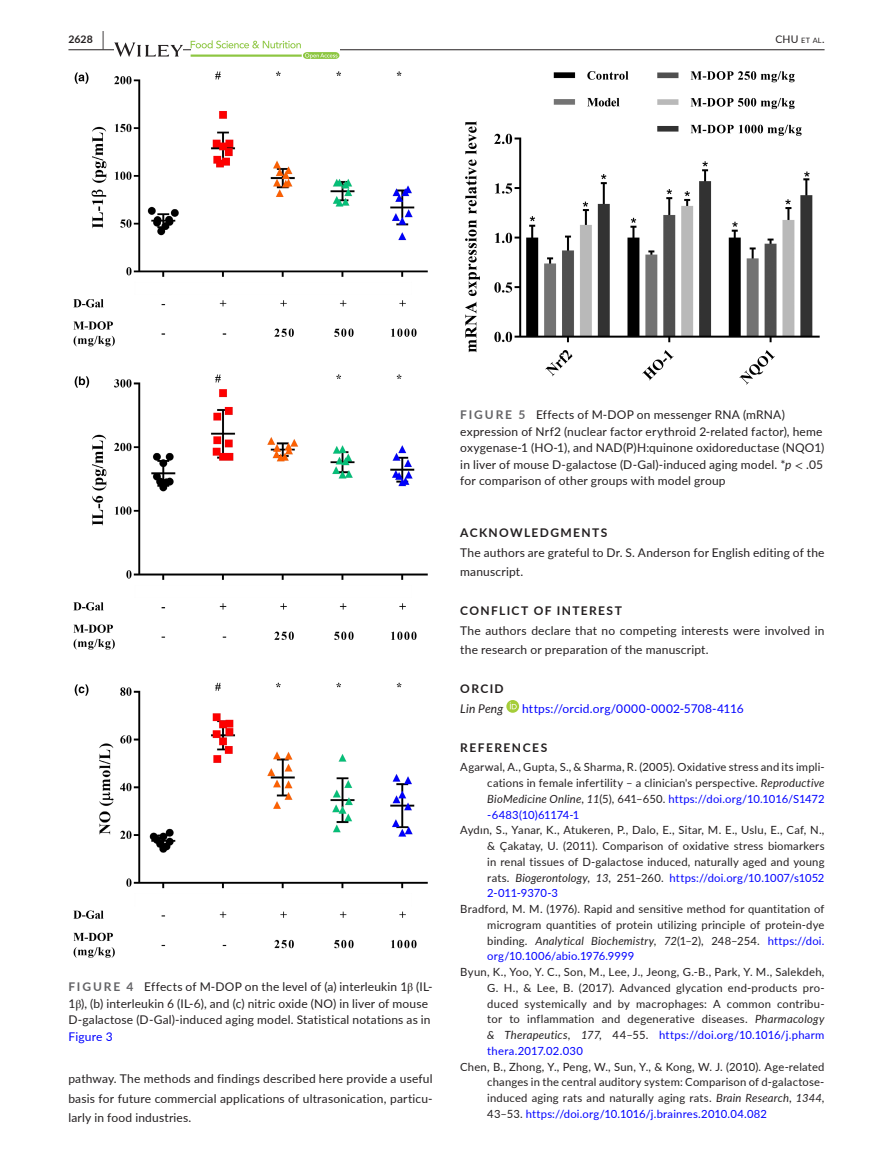
<style>
.page{position:relative;width:893px;height:1174px;background:#fff}
.page>*{position:absolute;margin:0;border:0;box-sizing:border-box;transform-origin:0 0}
.t1{font:12px/16.5px "Lato";letter-spacing:.015em;color:#231f20}
.t2{font:700 12px "Lato";letter-spacing:.115em;color:#231f20}
.t3{font:12px "Lato";letter-spacing:.015em;color:#00f}
.t4{font:italic 12px "Lato";letter-spacing:.015em;color:#231f20}
.t5{font:11.25px/15.8px "Lato";letter-spacing:.015em;color:#231f20;text-align:justify}
.t6{font:10.5px "Lato";color:#231f20}
.t7{font:700 10.5px "Lato";color:#231f20}
.s1{font-size:19.5px}
.s2{font-size:7.35px}
.s3{font-weight:700;color:#636366}
.s4{font-family:"STIX"}
.s5{font-style:italic}
.s6{color:#00f}
</style>
<div class="page">
<hr style="left:68px;top:49px;width:756px;height:1px;background:#231f20">
<svg style="left:114px;top:42px;width:69px;height:15px"></svg>
<svg style="left:191px;top:40px;width:148px;height:19px"></svg>
<svg style="left:506px;top:700px;width:13px;height:12px"></svg>
<svg style="left:510px;top:702px;width:7px;height:7px"></svg>
<img style="left:73px;top:71px;width:355px;height:887px">
<img style="left:465px;top:71px;width:355px;height:314px">
<p class="t7" style="left:68px;top:31px;width:37px">2628 <span class="s1">|</span></p>
<p class="t6" style="left:775px;top:31px;width:51px">CHU <span class="s2">et al</span>.</p>
<p class="t1" style="left:68px;top:978px;width:366px"><span class="s3">FIGURE 4</span> Effects of M-DOP on the level of (a) interleukin 1<span class="s4">β</span> (IL-<br>1<span class="s4">β</span>), (b) interleukin 6 (IL-6), and (c) nitric oxide (NO) in liver of mouse<br>D-galactose (D-Gal)-induced aging model. Statistical notations as in</p>
<p class="t3" style="left:68px;top:1027px;width:46px">Figure 3</p>
<p class="t1" style="left:68px;top:1068px;width:366px;line-height:19.5px;text-align:justify">pathway. The methods and findings described here provide a useful basis for future commercial applications of ultrasonication, particu&shy;larly in food industries.</p>
<p class="t1" style="left:460px;top:406px;width:366px"><span class="s3">FIGURE 5</span> Effects of M-DOP on messenger RNA (mRNA) expression of Nrf2 (nuclear factor erythroid 2-related factor), heme oxygenase-1 (HO-1), and NAD(P)H:quinone oxidoreductase (NQO1) in liver of mouse D-galactose (D-Gal)-induced aging model. *<span class="s5">p</span> <span class="s4">&lt;</span> .05 for comparison of other groups with model group</p>
<p class="t2" style="left:460px;top:524px;width:148px">ACKNOWLEDGMENTS</p>
<p class="t1" style="left:460px;top:542px;width:366px;line-height:19.5px">The authors are grateful to Dr. S. Anderson for English editing of the manuscript.</p>
<p class="t2" style="left:460px;top:602px;width:163px">CONFLICT OF INTEREST</p>
<p class="t1" style="left:460px;top:620px;width:366px;line-height:19.5px">The authors declare that no competing interests were involved in the research or preparation of the manuscript.</p>
<p class="t2" style="left:460px;top:680px;width:45px">ORCID</p>
<p class="t4" style="left:460px;top:700px;width:44px">Lin Peng</p>
<p class="t3" style="left:522px;top:700px;width:223px">https://orcid.org/0000-0002-5708-4116</p>
<p class="t2" style="left:460px;top:738px;width:88px">REFERENCES</p>
<p class="t5" style="left:487px;top:759px;width:339px;text-indent:-27px">Agarwal, A., Gupta, S., &amp; Sharma, R. (2005). Oxidative stress and its impli&shy;cations in female infertility – a clinician's perspective. <span class="s5">Reproductive BioMedicine Online</span>, <span class="s5">11</span>(5), 641–650. <span class="s6">https://doi.org/10.1016/S1472 -6483(10)61174-1</span></p>
<p class="t5" style="left:487px;top:822px;width:339px;text-indent:-27px">Aydın, S., Yanar, K., Atukeren, P., Dalo, E., Sitar, M. E., Uslu, E., Caf, N., &amp; Çakatay, U. (2011). Comparison of oxidative stress biomarkers in renal tissues of D-galactose induced, naturally aged and young rats. <span class="s5">Biogerontology</span>, <span class="s5">13</span>, 251–260. <span class="s6">https://doi.org/10.1007/s1052<br>2-011-9370-3</span></p>
<p class="t5" style="left:487px;top:900px;width:339px;text-indent:-27px">Bradford, M. M. (1976). Rapid and sensitive method for quantitation of microgram quantities of protein utilizing principle of protein-dye binding. <span class="s5">Analytical Biochemistry</span>, <span class="s5">72</span>(1–2), 248–254. <span class="s6">https://doi. org/10.1006/abio.1976.9999</span></p>
<p class="t5" style="left:487px;top:963px;width:339px;text-indent:-27px">Byun, K., Yoo, Y. C., Son, M., Lee, J., Jeong, G.-B., Park, Y. M., Salekdeh, G. H., &amp; Lee, B. (2017). Advanced glycation end-products pro&shy;duced systemically and by macrophages: A common contribu&shy;tor to inflammation and degenerative diseases. <span class="s5">Pharmacology &amp; Therapeutics</span>, <span class="s5">177</span>, 44–55. <span class="s6">https://doi.org/10.1016/j.pharm thera.2017.02.030</span></p>
<p class="t5" style="left:487px;top:1058px;width:339px;text-indent:-27px">Chen, B., Zhong, Y., Peng, W., Sun, Y., &amp; Kong, W. J. (2010). Age-related changes in the central auditory system: Comparison of d-galactose&shy;induced aging rats and naturally aging rats. <span class="s5">Brain Research</span>, <span class="s5">1344</span>, 43–53. <span class="s6">https://doi.org/10.1016/j.brainres.2010.04.082</span></p>
</div>
